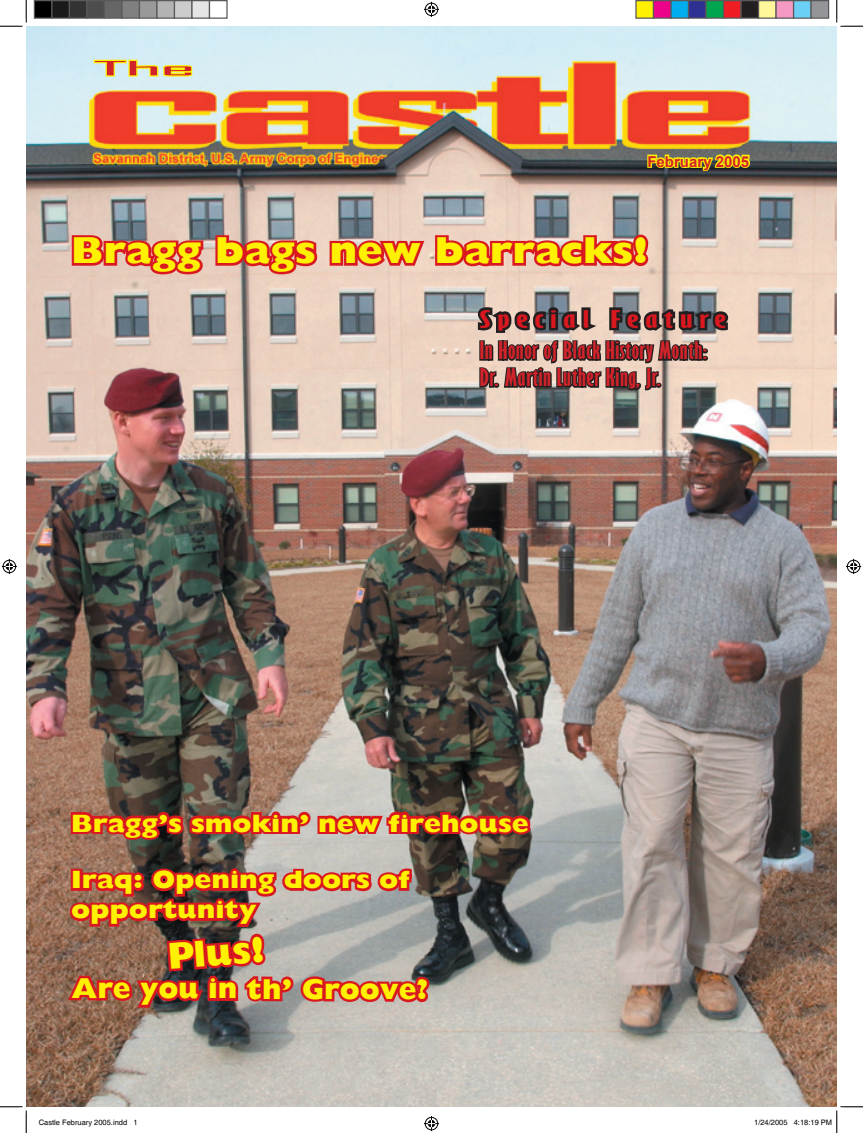
<style>
.page{position:relative;width:863px;height:1133px;background:#fff}
.page>*{position:absolute;margin:0;border:0;box-sizing:border-box;transform-origin:0 0}
.t1{font:800 37.5px "Gill Sans";color:#fff101;scale:1.1 1}
.t2{font:800 37.5px "Gill Sans";color:#fff101}
.t3{font:800 28.75px "Gill Sans";letter-spacing:-.005em;color:#fff101}
.t4{font:800 25px/30px "Gill Sans";color:#fff101;scale:1.1 1}
.t5{font:700 extra-condensed 22.5px/27px "Gill Sans";letter-spacing:.02em;color:#d1232a;scale:1.25 1}
.t6{font:700 extra-condensed 22.5px "Gill Sans";letter-spacing:.15em;color:#d9181f;scale:2 1}
.t7{font:18.75px "Agency FB";color:#d1232a;scale:5.33 1}
.t8{font:700 15px "Arial";color:#d1232a}
.t9{font:7.5px "Helvetica";color:#000}
</style>
<div class="page">
<img style="left:26px;top:26px;width:810px;height:1080px">
<svg style="left:92px;top:58px;width:101px;height:20px;background:#e3eda0"></svg>
<svg style="left:646px;top:147px;width:106px;height:25px;background:#a19b2f"></svg>
<svg style="left:69px;top:231px;width:137px;height:47px;background:#d46b69"></svg>
<svg style="left:213px;top:233px;width:108px;height:45px;background:#d76f6c"></svg>
<svg style="left:327px;top:231px;width:405px;height:217px;background:#bfa399"></svg>
<img style="left:66px;top:807px;width:468px;height:240px">
<svg style="left:0;top:0;width:27px;height:27px"></svg>
<svg style="left:0;top:1105px;width:27px;height:27px"></svg>
<svg style="left:835px;top:0;width:27px;height:27px"></svg>
<svg style="left:424px;top:2px;width:15px;height:15px"></svg>
<svg style="left:424px;top:1116px;width:15px;height:15px"></svg>
<svg style="left:2px;top:559px;width:15px;height:15px"></svg>
<svg style="left:846px;top:559px;width:15px;height:15px"></svg>
<div style="left:34px;top:1px;width:18px;height:17px;background:#000"></div>
<div style="left:34px;top:0;width:18px;height:19px;border:1px solid #595959"></div>
<div style="left:52px;top:1px;width:17px;height:17px;background:#1a1a1a"></div>
<div style="left:51px;top:0;width:19px;height:19px;border:1px solid #595959"></div>
<div style="left:69px;top:1px;width:18px;height:17px;background:#333"></div>
<div style="left:69px;top:0;width:19px;height:19px;border:1px solid #595959"></div>
<div style="left:87px;top:1px;width:17px;height:17px;background:#4d4d4d"></div>
<div style="left:86px;top:0;width:19px;height:19px;border:1px solid #595959"></div>
<div style="left:104px;top:1px;width:18px;height:17px;background:#666"></div>
<div style="left:104px;top:0;width:18px;height:19px;border:1px solid #595959"></div>
<div style="left:122px;top:1px;width:17px;height:17px;background:#808080"></div>
<div style="left:121px;top:0;width:19px;height:19px;border:1px solid #595959"></div>
<div style="left:139px;top:1px;width:18px;height:17px;background:#999"></div>
<div style="left:139px;top:0;width:19px;height:19px;border:1px solid #595959"></div>
<div style="left:157px;top:1px;width:17px;height:17px;background:#b3b3b3"></div>
<div style="left:156px;top:0;width:19px;height:19px;border:1px solid #595959"></div>
<div style="left:174px;top:1px;width:18px;height:17px;background:#ccc"></div>
<div style="left:174px;top:0;width:18px;height:19px;border:1px solid #595959"></div>
<div style="left:192px;top:1px;width:17px;height:17px;background:#e5e5e5"></div>
<div style="left:191px;top:0;width:19px;height:19px;border:1px solid #595959"></div>
<div style="left:209px;top:0;width:19px;height:19px;border:1px solid #595959"></div>
<div style="left:636px;top:1px;width:17px;height:17px;background:#fff101"></div>
<div style="left:635px;top:0;width:19px;height:19px;border:1px solid #595959"></div>
<div style="left:653px;top:1px;width:18px;height:17px;background:#ed028c"></div>
<div style="left:652px;top:0;width:19px;height:19px;border:1px solid #595959"></div>
<div style="left:671px;top:1px;width:17px;height:17px;background:#00aeef"></div>
<div style="left:670px;top:0;width:19px;height:19px;border:1px solid #595959"></div>
<div style="left:688px;top:1px;width:18px;height:17px;background:#2e3092"></div>
<div style="left:688px;top:0;width:18px;height:19px;border:1px solid #595959"></div>
<div style="left:706px;top:1px;width:17px;height:17px;background:#00a54f"></div>
<div style="left:705px;top:0;width:19px;height:19px;border:1px solid #595959"></div>
<div style="left:723px;top:1px;width:18px;height:17px;background:#ee1d23"></div>
<div style="left:722px;top:0;width:19px;height:19px;border:1px solid #595959"></div>
<div style="left:741px;top:1px;width:17px;height:17px;background:#231f20"></div>
<div style="left:740px;top:0;width:19px;height:19px;border:1px solid #595959"></div>
<div style="left:758px;top:1px;width:18px;height:17px;background:#fff79a"></div>
<div style="left:758px;top:0;width:18px;height:19px;border:1px solid #595959"></div>
<div style="left:776px;top:1px;width:17px;height:17px;background:#f499c2"></div>
<div style="left:775px;top:0;width:19px;height:19px;border:1px solid #595959"></div>
<div style="left:793px;top:1px;width:18px;height:17px;background:#6bcff6"></div>
<div style="left:792px;top:0;width:19px;height:19px;border:1px solid #595959"></div>
<div style="left:811px;top:1px;width:17px;height:17px;background:#939598"></div>
<div style="left:810px;top:0;width:19px;height:19px;border:1px solid #595959"></div>
<svg style="left:793px;top:1105px;width:69px;height:27px"></svg>
<p class="t7" style="left:93px;top:57px;width:21px">The</p>
<p class="t8" style="left:647px;top:151px;width:103px">February 2005</p>
<h1 class="t1" style="left:71px;top:228px;width:526px">Bragg bags new barracks!</h1>
<p class="t6" style="left:480px;top:305px;width:125px">Special Feature</p>
<p class="t5" style="left:480px;top:337px;width:183px">In Honor of Black History Month:<br>Dr. Martin Luther King, Jr.</p>
<p class="t4" style="left:71px;top:809px;width:417px">Bragg’s smokin’ new firehouse</p>
<p class="t4" style="left:71px;top:866px;width:309px">Iraq: Opening doors of opportunity</p>
<h1 class="t2" style="left:166px;top:934px;width:98px;rotate:-4deg">Plus!</h1>
<p class="t3" style="left:72px;top:971px;width:358px">Are you in th’ Groove?</p>
<p class="t9" style="left:39px;top:1118px;width:100px">Castle February 2005.indd 1</p>
<p class="t9" style="left:754px;top:1118px;width:79px">1/24/2005 4:18:19 PM</p>
</div>
